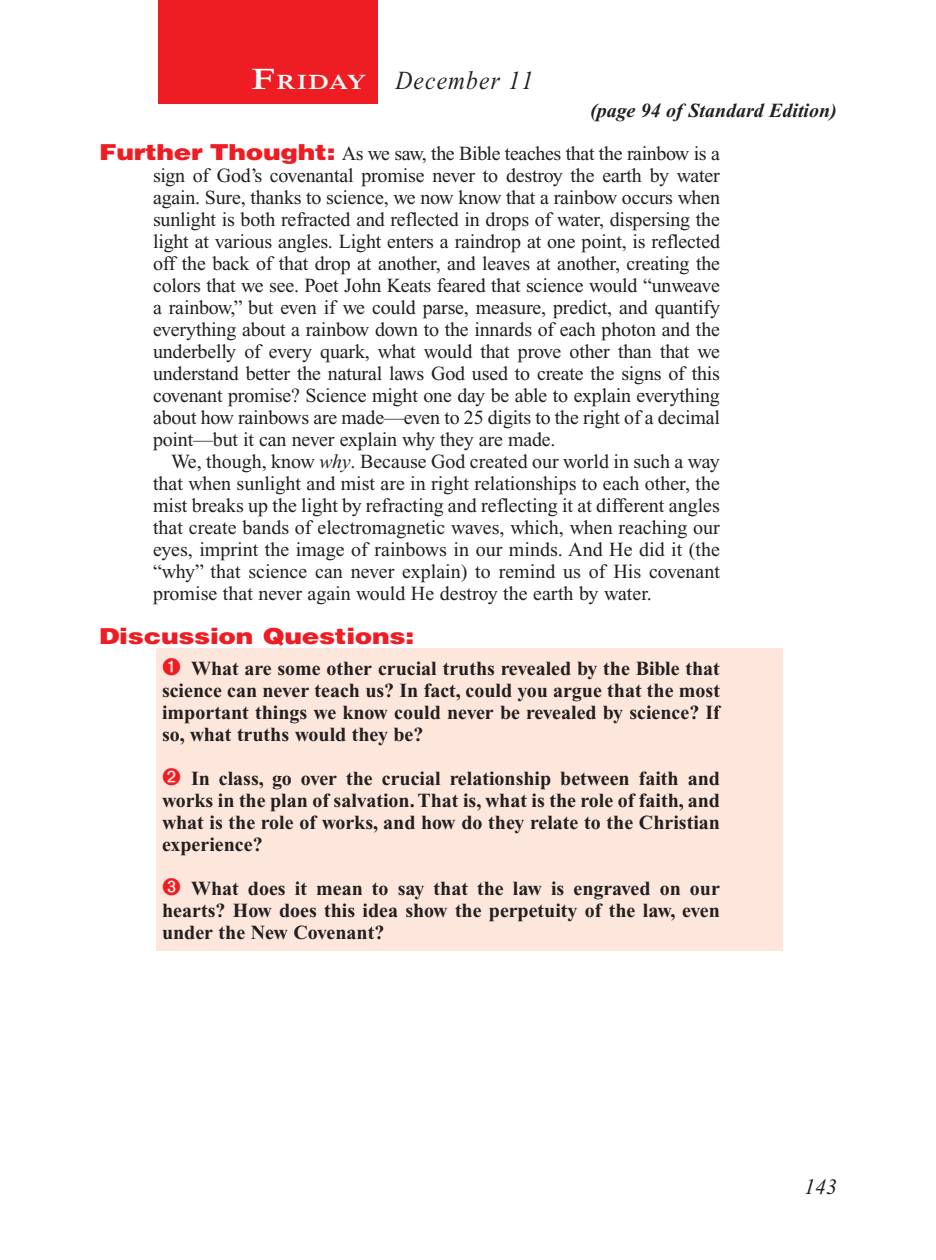
<style>
.page{position:relative;width:936px;height:1260px;background:#fff}
.page>*{position:absolute;margin:0;border:0;box-sizing:border-box;transform-origin:0 0}
.Lesson_Dates{font:italic 26px "Times New Roman PS Std";letter-spacing:.05em;color:#231f20;scale:.9 1}
.Question{font:900 22px "Helvetica LT Std";letter-spacing:-.01em;color:#ee1d23;scale:1.2 1}
.PageNumbers{font:italic 22px "Times New Roman PS Std";color:#231f20}
.Daily_Header{font:600 21px "Times NRMT Std";letter-spacing:.035em;color:#fff;scale:1.1 1}
.Question_NO_SB{font:20px/22px "Times New Roman PS Std";letter-spacing:-.01em;color:#231f20;text-align:justify}
.Numbered_Bullet_List{font:700 20px/22px "Times New Roman PS Std";color:#231f20;text-align:justify}
.Body{font:20px/22px "Times New Roman PS Std";color:#231f20;text-align:justify}
.Page_from_SE{font:italic 700 20px "Times New Roman PS Std";color:#231f20}
.s1{font-size:30px}
.s2{font-family:"Helvetica LT Std";font-weight:900;font-size:22px;color:#ee1d23}
.s3{font-style:italic}
</style>
<div class="page">
<div style="left:158px;top:0;width:220px;height:103px;background:#ee1d23"></div>
<div style="left:157px;top:649px;width:626px;height:302px;background:#fde7dc"></div>
<p class="Daily_Header" style="left:252px;top:70px;width:106px"><span class="s1">F</span>riday</p>
<p class="Lesson_Dates" style="left:396px;top:66px;width:154px">December 11</p>
<p class="Page_from_SE" style="left:590px;top:100px;width:248px">(page 94 of Standard Edition)</p>
<p class="Question_NO_SB" style="left:153px;top:142px;width:569px;text-indent:-54px"><span class="s2">Further Thought:</span> As we saw, the Bible teaches that the rainbow is a sign of God’s covenantal promise never to destroy the earth by water again. Sure, thanks to science, we now know that a rainbow occurs when sunlight is both refracted and reflected in drops of water, dispersing the light at various angles. Light enters a raindrop at one point, is reflected off the back of that drop at another, and leaves at another, creating the colors that we see. Poet John Keats feared that science would “unweave a rainbow,” but even if we could parse, measure, predict, and quantify everything about a rainbow down to the innards of each photon and the underbelly of every quark, what would that prove other than that we understand better the natural laws God used to create the signs of this covenant promise? Science might one day be able to explain everything about how rainbows are made—even to 25 digits to the right of a decimal point—but it can never explain why they are made.</p>
<p class="Body" style="left:153px;top:450px;width:569px;text-indent:18px">We, though, know <span class="s3">why</span>. Because God created our world in such a way that when sunlight and mist are in right relationships to each other, the mist breaks up the light by refracting and reflecting it at different angles that create bands of electromagnetic waves, which, when reaching our eyes, imprint the image of rainbows in our minds. And He did it (the “why” that science can never explain) to remind us of His covenant promise that never again would He destroy the earth by water.</p>
<p class="Question" style="left:99px;top:622px;width:264px">Discussion Questions:</p>
<p class="Numbered_Bullet_List" style="left:162px;top:657px;width:560px;text-indent:29px">What are some other crucial truths revealed by the Bible that science can never teach us? In fact, could you argue that the most important things we know could never be revealed by science? If so, what truths would they be?</p>
<p class="Numbered_Bullet_List" style="left:162px;top:767px;width:560px;text-indent:29px">In class, go over the crucial relationship between faith and works in the plan of salvation. That is, what is the role of faith, and what is the role of works, and how do they relate to the Christian experience?</p>
<p class="Numbered_Bullet_List" style="left:162px;top:877px;width:559px;text-indent:29px">What does it mean to say that the law is engraved on our hearts? How does this idea show the perpetuity of the law, even under the New Covenant?</p>
<p class="PageNumbers" style="left:804px;top:1175px;width:34px">143</p>
</div>
